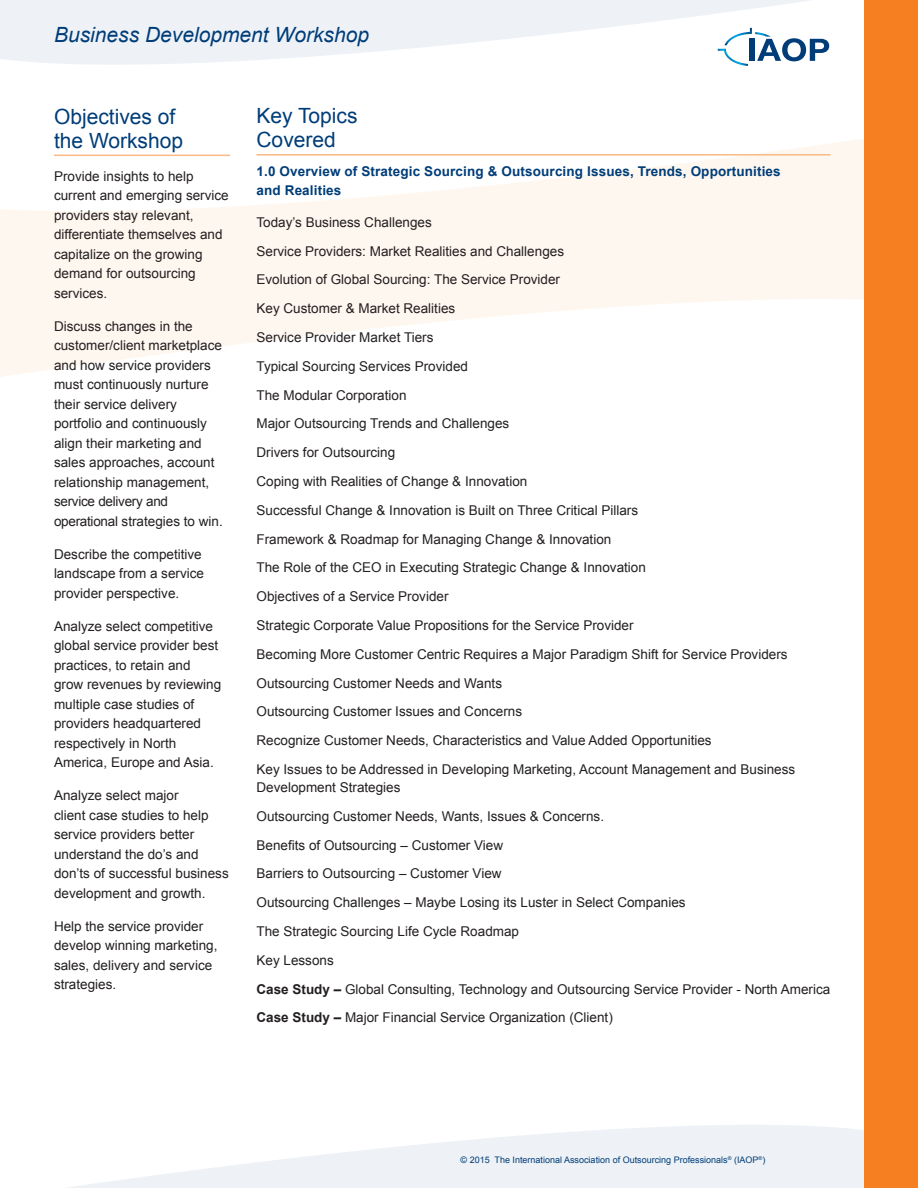
<style>
.page{position:relative;width:918px;height:1188px;background:#fff}
.page>*{position:absolute;margin:0;border:0;box-sizing:border-box;transform-origin:0 0}
.Subhead_061914{font:21px/24px "Arial";color:#003d78}
.Eyebrow_061914{font:italic 21px "Arial";color:#003d78}
.Copy_061914{font:13.5px/19.5px "Arial";color:#231f20}
.Copy_061914-2{font:700 13.5px/19.5px "Arial";letter-spacing:.01em;color:#003d78}
.t1{font:9px "Arial";color:#003d78}
.s1{font-weight:700}
</style>
<div class="page">
<svg style="left:67px;top:1125px;width:797px;height:63px;fill:#eef2f6"></svg>
<div style="left:0;top:137px;width:918px;height:264px;background:#fef7f0"></div>
<svg style="left:0;top:137px;width:864px;height:74px;fill:#fff"></svg>
<svg style="left:0;top:299px;width:864px;height:102px;fill:#fff"></svg>
<svg style="left:0;top:0;width:830px;height:65px;fill:#eef2f6"></svg>
<div style="left:864px;top:0;width:54px;height:1188px;background:#f57f21"></div>
<hr style="left:256px;top:154px;width:575px;height:2px;background:#fbba84">
<hr style="left:54px;top:155px;width:176px;height:1px;background:#fbba84">
<p class="Eyebrow_061914" style="left:54px;top:21px;width:317px">Business Development Workshop</p>
<p class="Subhead_061914" style="left:54px;top:105px;width:131px">Objectives of the Workshop</p>
<p class="Copy_061914" style="left:54px;top:166px;width:176px">Provide insights to help current and emerging service providers stay relevant, differentiate themselves and capitalize on the growing demand for outsourcing services.</p>
<p class="Copy_061914" style="left:54px;top:316px;width:170px">Discuss changes in the customer/client marketplace and how service providers must continuously nurture their service delivery portfolio and continuously align their marketing and sales approaches, account relationship management, service delivery and operational strategies to win.</p>
<p class="Copy_061914" style="left:54px;top:544px;width:152px">Describe the competitive landscape from a service provider perspective.</p>
<p class="Copy_061914" style="left:54px;top:616px;width:169px">Analyze select competitive global service provider best practices, to retain and grow revenues by reviewing multiple case studies of providers headquartered respectively in North<br>America, Europe and Asia.</p>
<p class="Copy_061914" style="left:54px;top:786px;width:176px">Analyze select major<br>client case studies to help service providers better understand the do’s and don’ts of successful business development and growth.</p>
<p class="Copy_061914" style="left:54px;top:916px;width:165px">Help the service provider develop winning marketing, sales, delivery and service strategies.</p>
<p class="Subhead_061914" style="left:256px;top:104px;width:103px">Key Topics<br>Covered</p>
<p class="Copy_061914-2" style="left:256px;top:162px;width:526px">1.0 Overview of Strategic Sourcing &amp; Outsourcing Issues, Trends, Opportunities and Realities</p>
<p class="Copy_061914" style="left:256px;top:212px;width:177px">Today’s Business Challenges</p>
<p class="Copy_061914" style="left:256px;top:241px;width:309px">Service Providers: Market Realities and Challenges</p>
<p class="Copy_061914" style="left:256px;top:270px;width:305px">Evolution of Global Sourcing: The Service Provider</p>
<p class="Copy_061914" style="left:256px;top:299px;width:200px">Key Customer &amp; Market Realities</p>
<p class="Copy_061914" style="left:256px;top:328px;width:179px">Service Provider Market Tiers</p>
<p class="Copy_061914" style="left:256px;top:356px;width:213px">Typical Sourcing Services Provided</p>
<p class="Copy_061914" style="left:256px;top:385px;width:152px">The Modular Corporation</p>
<p class="Copy_061914" style="left:256px;top:414px;width:254px">Major Outsourcing Trends and Challenges</p>
<p class="Copy_061914" style="left:256px;top:443px;width:140px">Drivers for Outsourcing</p>
<p class="Copy_061914" style="left:256px;top:472px;width:272px">Coping with Realities of Change &amp; Innovation</p>
<p class="Copy_061914" style="left:256px;top:500px;width:383px">Successful Change &amp; Innovation is Built on Three Critical Pillars</p>
<p class="Copy_061914" style="left:256px;top:529px;width:356px">Framework &amp; Roadmap for Managing Change &amp; Innovation</p>
<p class="Copy_061914" style="left:256px;top:558px;width:391px">The Role of the CEO in Executing Strategic Change &amp; Innovation</p>
<p class="Copy_061914" style="left:256px;top:587px;width:194px">Objectives of a Service Provider</p>
<p class="Copy_061914" style="left:256px;top:616px;width:379px">Strategic Corporate Value Propositions for the Service Provider</p>
<p class="Copy_061914" style="left:256px;top:644px;width:533px">Becoming More Customer Centric Requires a Major Paradigm Shift for Service Providers</p>
<p class="Copy_061914" style="left:256px;top:673px;width:247px">Outsourcing Customer Needs and Wants</p>
<p class="Copy_061914" style="left:256px;top:702px;width:267px">Outsourcing Customer Issues and Concerns</p>
<p class="Copy_061914" style="left:256px;top:731px;width:457px">Recognize Customer Needs, Characteristics and Value Added Opportunities</p>
<p class="Copy_061914" style="left:256px;top:760px;width:540px;line-height:18px">Key Issues to be Addressed in Developing Marketing, Account Management and Business<br>Development Strategies</p>
<p class="Copy_061914" style="left:256px;top:806px;width:349px">Outsourcing Customer Needs, Wants, Issues &amp; Concerns.</p>
<p class="Copy_061914" style="left:256px;top:835px;width:248px">Benefits of Outsourcing – Customer View</p>
<p class="Copy_061914" style="left:256px;top:864px;width:247px">Barriers to Outsourcing – Customer View</p>
<p class="Copy_061914" style="left:256px;top:893px;width:431px">Outsourcing Challenges – Maybe Losing its Luster in Select Companies</p>
<p class="Copy_061914" style="left:256px;top:922px;width:264px">The Strategic Sourcing Life Cycle Roadmap</p>
<p class="Copy_061914" style="left:256px;top:950px;width:79px">Key Lessons</p>
<p class="Copy_061914" style="left:256px;top:979px;width:575px"><span class="s1">Case Study –</span> Global Consulting, Technology and Outsourcing Service Provider - North America</p>
<p class="Copy_061914" style="left:256px;top:1008px;width:358px"><span class="s1">Case Study –</span> Major Financial Service Organization (Client)</p>
<p class="t1" style="left:461px;top:1154px;width:306px">© 2015 The International Association of Outsourcing Professionals<sup>®</sup> (IAOP<sup>®</sup>)</p>
</div>
